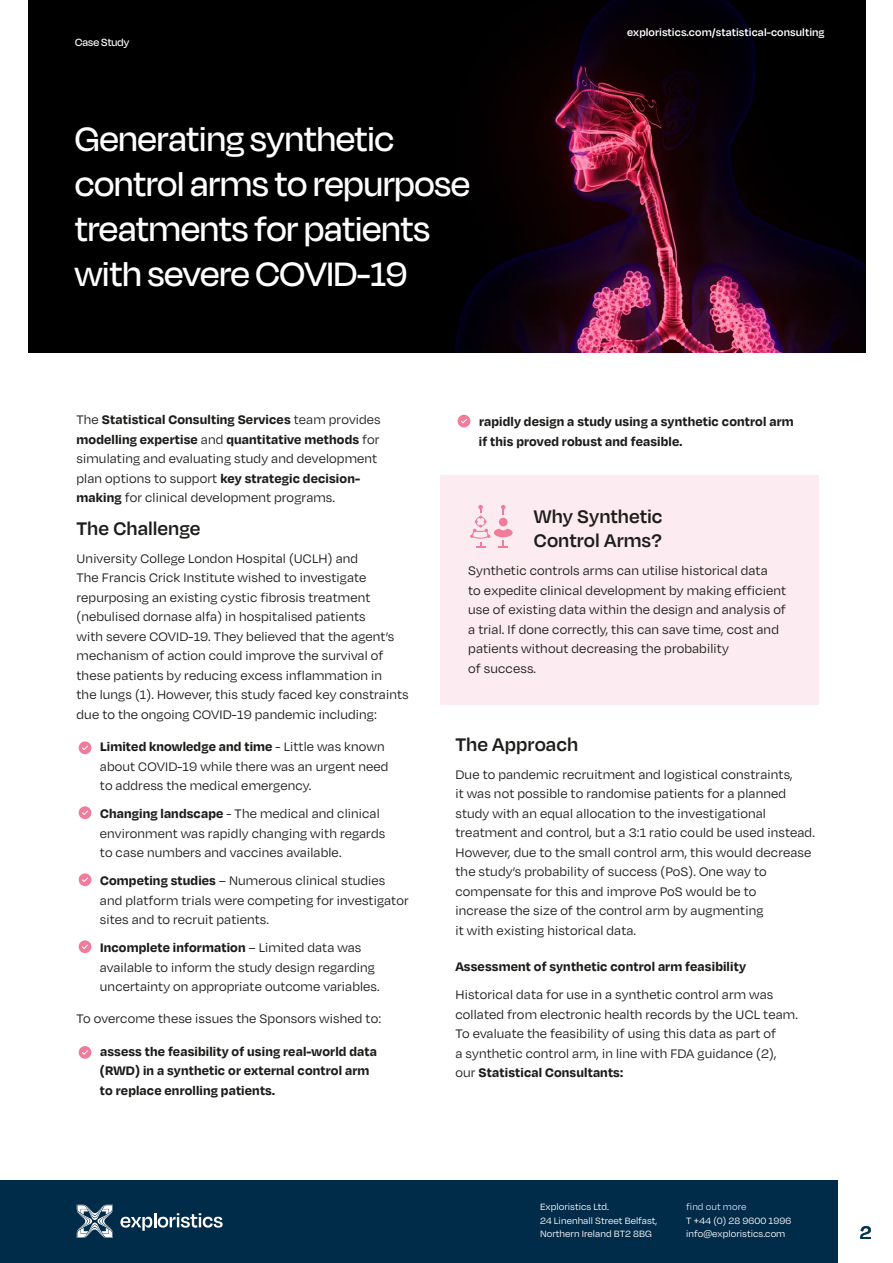
<style>
.page{position:relative;width:893px;height:1263px;background:#fff}
.page>*{position:absolute;margin:0;border:0;box-sizing:border-box;transform-origin:0 0}
.t1{font:500 39px/45px "Degular Display";letter-spacing:.005em;color:#fff}
.t2{font:600 21px/24px "Degular";color:#1d1d1b}
.t3{font:600 21px "Degular";color:#00354e}
.t4{font:14.25px/19.5px "Degular";letter-spacing:.01em;color:#1d1d1b}
.t5{font:700 14.25px/19.5px "Degular";letter-spacing:.01em;color:#1d1d1b}
.t6{font:600 12px "Degular";letter-spacing:.005em;color:#fff}
.t7{font:500 12px "Degular Display";letter-spacing:.01em;color:#fff}
.t8{font:10.5px/13.5px "Degular";letter-spacing:.005em;color:#fff}
.t9{font:10.5px "Degular";letter-spacing:.005em;color:#d3def9}
.s1{font-weight:700}
</style>
<div class="page">
<div style="left:440px;top:475px;width:379px;height:230px;background:#fcebf0"></div>
<div style="left:458px;top:415px;width:12px;height:12px;background:#ef7c9a;border-radius:50%"></div>
<svg style="left:461px;top:418px;width:6px;height:6px"></svg>
<div style="left:79px;top:741px;width:12px;height:13px;background:#ef7c9a;border-radius:50%"></div>
<svg style="left:82px;top:745px;width:6px;height:5px"></svg>
<div style="left:79px;top:806px;width:12px;height:13px;background:#ef7c9a;border-radius:50%"></div>
<svg style="left:82px;top:810px;width:6px;height:5px"></svg>
<div style="left:79px;top:873px;width:12px;height:13px;background:#ef7c9a;border-radius:50%"></div>
<svg style="left:82px;top:877px;width:6px;height:5px"></svg>
<div style="left:79px;top:940px;width:12px;height:13px;background:#ef7c9a;border-radius:50%"></div>
<svg style="left:82px;top:944px;width:6px;height:5px"></svg>
<div style="left:79px;top:1046px;width:12px;height:13px;background:#ef7c9a;border-radius:50%"></div>
<svg style="left:82px;top:1050px;width:6px;height:5px"></svg>
<div style="left:0;top:1180px;width:837px;height:83px;background:#002b49"></div>
<svg style="left:77px;top:1204px;width:36px;height:34px"></svg>
<svg style="left:120px;top:1213px;width:103px;height:18px"></svg>
<div style="left:28px;top:0;width:837px;height:352px;background:#000"></div>
<img style="left:455px;top:0;width:410px;height:352px">
<svg style="left:470px;top:505px;width:43px;height:43px"></svg>
<p class="t7" style="left:75px;top:36px;width:56px">Case Study</p>
<h1 class="t1" style="left:75px;top:115px;width:396px">Generating synthetic control arms to repurpose treatments for patients with severe COVID-19</h1>
<p class="t6" style="left:627px;top:25px;width:199px">exploristics.com/statistical-consulting</p>
<p class="t4" style="left:77px;top:409px;width:306px">The <span class="s1">Statistical Consulting Services</span> team provides <span class="s1">modelling expertise</span> and <span class="s1">quantitative methods</span> for simulating and evaluating study and development plan options to support <span class="s1">key strategic decision&shy;making</span> for clinical development programs.</p>
<h2 class="t2" style="left:77px;top:515px;width:125px">The Challenge</h2>
<p class="t4" style="left:77px;top:548px;width:334px">University College London Hospital (UCLH) and<br>The Francis Crick Institute wished to investigate repurposing an existing cystic fibrosis treatment (nebulised dornase alfa) in hospitalised patients<br>with severe COVID-19. They believed that the agent’s mechanism of action could improve the survival of these patients by reducing excess inflammation in<br>the lungs (1). However, this study faced key constraints due to the ongoing COVID-19 pandemic including:</p>
<p class="t4" style="left:100px;top:736px;width:290px"><span class="s1">Limited knowledge and time</span> - Little was known about COVID-19 while there was an urgent need to address the medical emergency.</p>
<p class="t4" style="left:100px;top:803px;width:287px"><span class="s1">Changing landscape</span> - The medical and clinical environment was rapidly changing with regards to case numbers and vaccines available.</p>
<p class="t4" style="left:100px;top:870px;width:310px"><span class="s1">Competing studies</span> – Numerous clinical studies and platform trials were competing for investigator sites and to recruit patients.</p>
<p class="t4" style="left:100px;top:937px;width:281px"><span class="s1">Incomplete information</span> – Limited data was available to inform the study design regarding uncertainty on appropriate outcome variables.</p>
<p class="t4" style="left:77px;top:1008px;width:306px">To overcome these issues the Sponsors wished to:</p>
<p class="t5" style="left:100px;top:1041px;width:278px">assess the feasibility of using real-world data (RWD) in a synthetic or external control arm to replace enrolling patients.</p>
<p class="t5" style="left:479px;top:411px;width:316px">rapidly design a study using a synthetic control arm if this proved robust and feasible.</p>
<h2 class="t2" style="left:534px;top:504px;width:130px">Why Synthetic<br>Control Arms?</h2>
<p class="t4" style="left:468px;top:561px;width:319px">Synthetic controls arms can utilise historical data<br>to expedite clinical development by making efficient use of existing data within the design and analysis of a trial. If done correctly, this can save time, cost and patients without decreasing the probability<br>of success.</p>
<h2 class="t2" style="left:455px;top:731px;width:124px">The Approach</h2>
<p class="t4" style="left:455px;top:764px;width:361px">Due to pandemic recruitment and logistical constraints,<br>it was not possible to randomise patients for a planned study with an equal allocation to the investigational treatment and control, but a 3:1 ratio could be used instead.<br>However, due to the small control arm, this would decrease the study’s probability of success (PoS). One way to compensate for this and improve PoS would be to<br>increase the size of the control arm by augmenting<br>it with existing historical data.</p>
<p class="t5" style="left:455px;top:956px;width:292px">Assessment of synthetic control arm feasibility</p>
<p class="t4" style="left:455px;top:984px;width:344px">Historical data for use in a synthetic control arm was collated from electronic health records by the UCL team.<br>To evaluate the feasibility of using this data as part of<br>a synthetic control arm, in line with FDA guidance (2), our <span class="s1">Statistical Consultants:</span></p>
<p class="t8" style="left:540px;top:1200px;width:119px">Exploristics Ltd.<br>24 Linenhall Street Belfast,<br>Northern Ireland BT2 8BG</p>
<p class="t9" style="left:686px;top:1200px;width:62px">find out more</p>
<p class="t8" style="left:686px;top:1213px;width:106px">T +44 (0) 28 9600 1996 info@exploristics.com</p>
<h2 class="t3" style="left:860px;top:1219px;width:13px">2</h2>
</div>
